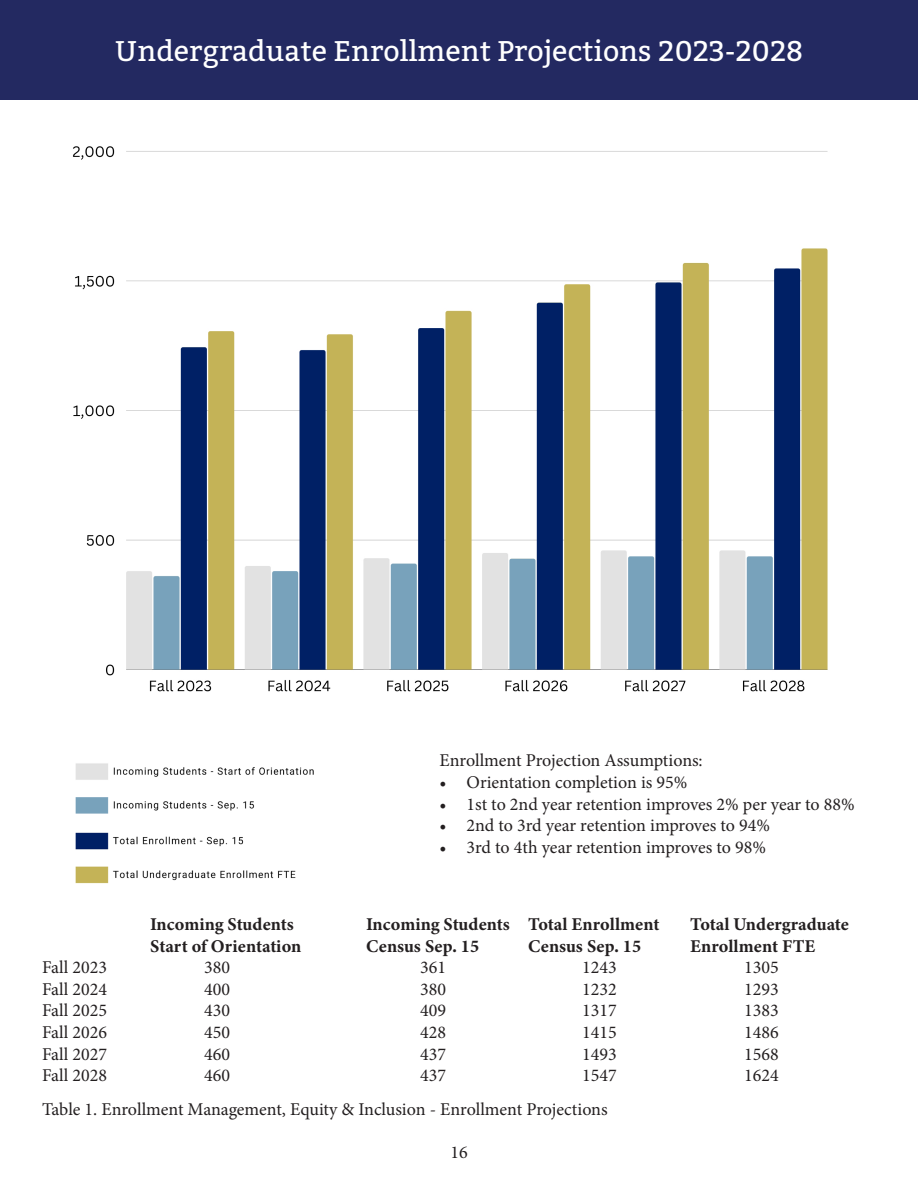
<style>
.page{position:relative;width:918px;height:1188px;background:#fff}
.page>*{position:absolute;margin:0;border:0;box-sizing:border-box;transform-origin:0 0}
.t1{font:28.5px "Bitter";color:#fff}
.t2{font:18px "Minion Pro";color:#231f20}
.t3{font:18px "Minion Variable Concept";color:#231f20}
</style>
<div class="page">
<div style="left:0;top:0;width:918px;height:99px;background:#232961"></div>
<img style="left:73px;top:146px;width:755px;height:546px">
<img style="left:75px;top:763px;width:239px;height:121px">
<p class="t1" style="left:115px;top:33px;width:690px">Undergraduate Enrollment Projections 2023-2028</p>
<p class="t2" style="left:440px;top:749px;width:265px">Enrollment Projection Assumptions:</p>
<p class="t2" style="left:440px;top:770px;width:249px">• Orientation completion is 95%</p>
<p class="t2" style="left:440px;top:792px;width:417px">• 1st to 2nd year retention improves 2% per year to 88%</p>
<p class="t2" style="left:440px;top:813px;width:332px">• 2nd to 3rd year retention improves to 94%</p>
<p class="t2" style="left:440px;top:835px;width:328px">• 3rd to 4th year retention improves to 98%</p>
<p class="t3" style="left:150px;top:912px;width:145px">Incoming Students</p>
<p class="t3" style="left:366px;top:912px;width:295px">Incoming Students Total Enrollment</p>
<p class="t3" style="left:690px;top:912px;width:160px">Total Undergraduate</p>
<p class="t3" style="left:150px;top:933px;width:153px">Start of Orientation</p>
<p class="t3" style="left:366px;top:933px;width:115px">Census Sep. 15</p>
<p class="t3" style="left:528px;top:933px;width:115px">Census Sep. 15</p>
<p class="t3" style="left:690px;top:933px;width:127px">Enrollment FTE</p>
<p class="t2" style="left:42px;top:955px;width:66px">Fall 2023</p>
<p class="t2" style="left:204px;top:955px;width:27px">380</p>
<p class="t2" style="left:420px;top:955px;width:27px">361</p>
<p class="t2" style="left:582px;top:955px;width:36px">1243</p>
<p class="t2" style="left:744px;top:955px;width:36px">1305</p>
<p class="t2" style="left:42px;top:977px;width:66px">Fall 2024</p>
<p class="t2" style="left:204px;top:977px;width:27px">400</p>
<p class="t2" style="left:420px;top:977px;width:27px">380</p>
<p class="t2" style="left:582px;top:977px;width:36px">1232</p>
<p class="t2" style="left:744px;top:977px;width:36px">1293</p>
<p class="t2" style="left:42px;top:999px;width:66px">Fall 2025</p>
<p class="t2" style="left:204px;top:999px;width:27px">430</p>
<p class="t2" style="left:420px;top:999px;width:27px">409</p>
<p class="t2" style="left:582px;top:999px;width:36px">1317</p>
<p class="t2" style="left:744px;top:999px;width:36px">1383</p>
<p class="t2" style="left:42px;top:1020px;width:66px">Fall 2026</p>
<p class="t2" style="left:204px;top:1020px;width:27px">450</p>
<p class="t2" style="left:420px;top:1020px;width:27px">428</p>
<p class="t2" style="left:582px;top:1020px;width:36px">1415</p>
<p class="t2" style="left:744px;top:1020px;width:36px">1486</p>
<p class="t2" style="left:42px;top:1042px;width:66px">Fall 2027</p>
<p class="t2" style="left:204px;top:1042px;width:27px">460</p>
<p class="t2" style="left:420px;top:1042px;width:27px">437</p>
<p class="t2" style="left:582px;top:1042px;width:36px">1493</p>
<p class="t2" style="left:744px;top:1042px;width:36px">1568</p>
<p class="t2" style="left:42px;top:1063px;width:66px">Fall 2028</p>
<p class="t2" style="left:204px;top:1063px;width:27px">460</p>
<p class="t2" style="left:420px;top:1063px;width:27px">437</p>
<p class="t2" style="left:582px;top:1063px;width:36px">1547</p>
<p class="t2" style="left:744px;top:1063px;width:36px">1624</p>
<p class="t2" style="left:42px;top:1097px;width:567px">Table 1. Enrollment Management, Equity &amp; Inclusion - Enrollment Projections</p>
<p class="t2" style="left:450px;top:1140px;width:19px">16</p>
</div>
